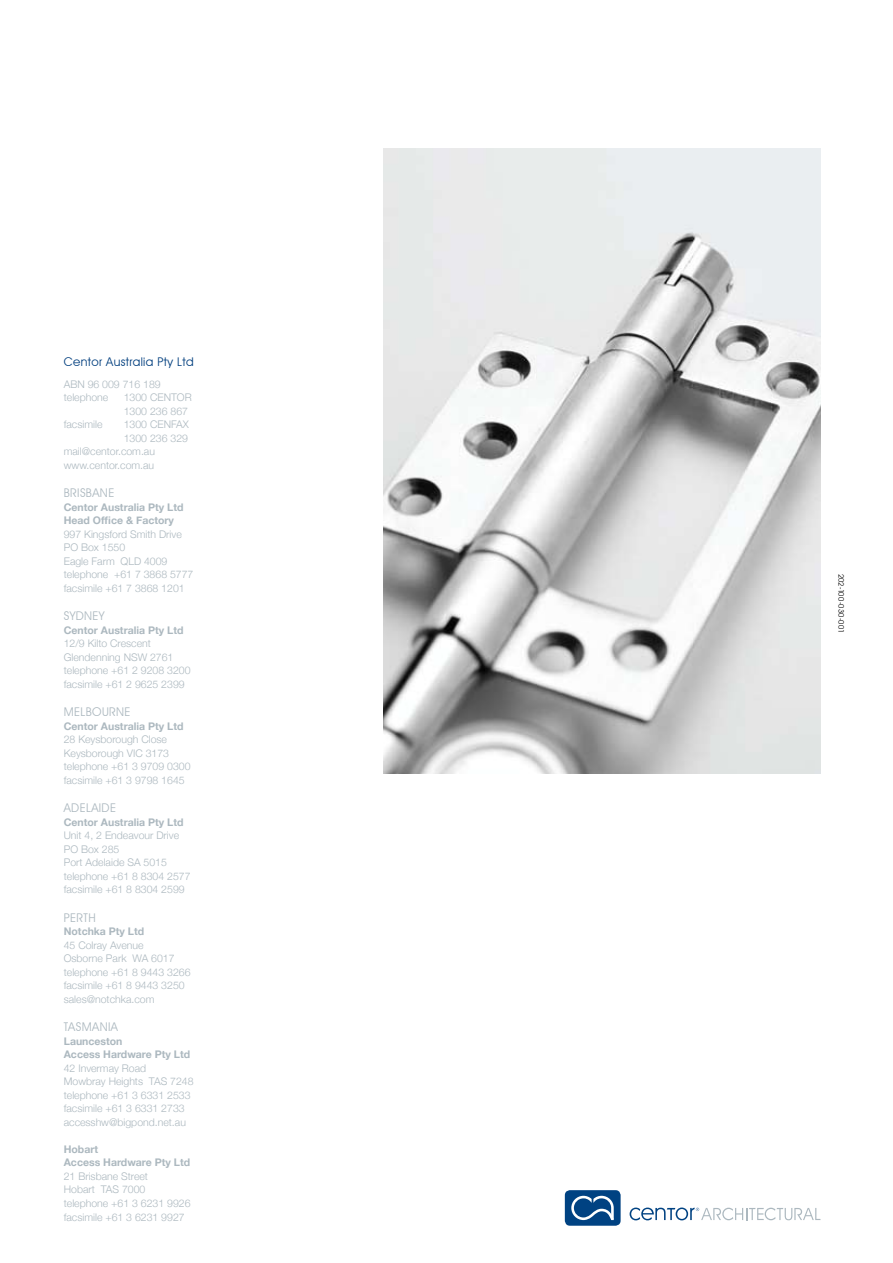
<style>
.page{position:relative;width:893px;height:1263px;background:#fff}
.page>*{position:absolute;margin:0;border:0;box-sizing:border-box;transform-origin:0 0}
.t1{font:12px "Avant Garde IT Cby BT";letter-spacing:.03em;color:#acb8bf}
.t2{font:12px "Avant Garde IT Cby BT";letter-spacing:.03em;color:#003e7e}
.t3{font:300 10.5px/13.5px "Helvetica Neue";color:#acb8bf}
.t4{font:700 10.5px/13.5px "Helvetica Neue";color:#acb8bf}
.t5{font:7.5px "Avant Garde IT Cby BT";letter-spacing:.01em;color:#000}
</style>
<div class="page">
<div style="left:565px;top:1190px;width:56px;height:36px;background:#004282;border-radius:5px"></div>
<svg style="left:571px;top:1196px;width:43px;height:24px"></svg>
<svg style="left:630px;top:1207px;width:191px;height:13px"></svg>
<img style="left:383px;top:149px;width:438px;height:625px">
<p class="t2" style="left:64px;top:354px;width:131px">Centor Australia Pty Ltd</p>
<p class="t3" style="left:64px;top:377px;width:98px">ABN 96 009 716 189 telephone</p>
<p class="t3" style="left:124px;top:391px;width:69px">1300 CENTOR<br>1300 236 867</p>
<p class="t3" style="left:64px;top:418px;width:40px">facsimile</p>
<p class="t3" style="left:124px;top:418px;width:66px">1300 CENFAX</p>
<p class="t3" style="left:124px;top:431px;width:66px">1300 236 329</p>
<p class="t3" style="left:64px;top:445px;width:93px">mail@centor.com.au</p>
<p class="t3" style="left:64px;top:458px;width:92px">www.centor.com.au</p>
<p class="t1" style="left:64px;top:486px;width:52px">BRISBANE</p>
<p class="t4" style="left:64px;top:500px;width:121px">Centor Australia Pty Ltd<br>Head Office &amp; Factory</p>
<p class="t3" style="left:64px;top:527px;width:131px">997 Kingsford Smith Drive<br>PO Box 1550<br>Eagle Farm QLD 4009 telephone +61 7 3868 5777 facsimile +61 7 3868 1201</p>
<p class="t1" style="left:64px;top:609px;width:42px">SYDNEY</p>
<p class="t4" style="left:64px;top:623px;width:121px">Centor Australia Pty Ltd</p>
<p class="t3" style="left:64px;top:637px;width:128px">12/9 Kilto Crescent<br>Glendenning NSW 2761 telephone +61 2 9208 3200 facsimile +61 2 9625 2399</p>
<p class="t1" style="left:64px;top:705px;width:68px">MELBOURNE</p>
<p class="t4" style="left:64px;top:719px;width:121px">Centor Australia Pty Ltd</p>
<p class="t3" style="left:64px;top:733px;width:128px">28 Keysborough Close<br>Keysborough VIC 3173 telephone +61 3 9709 0300 facsimile +61 3 9798 1645</p>
<p class="t1" style="left:64px;top:801px;width:54px">ADELAIDE</p>
<p class="t4" style="left:64px;top:815px;width:121px">Centor Australia Pty Ltd</p>
<p class="t3" style="left:64px;top:829px;width:128px">Unit 4, 2 Endeavour Drive<br>PO Box 285<br>Port Adelaide SA 5015 telephone +61 8 8304 2577 facsimile +61 8 8304 2599</p>
<p class="t1" style="left:64px;top:910px;width:33px">PERTH</p>
<p class="t4" style="left:64px;top:925px;width:82px">Notchka Pty Ltd</p>
<p class="t3" style="left:64px;top:938px;width:128px">45 Colray Avenue<br>Osborne Park WA 6017 telephone +61 8 9443 3266 facsimile +61 8 9443 3250 sales@notchka.com</p>
<p class="t1" style="left:64px;top:1020px;width:56px">TASMANIA</p>
<p class="t4" style="left:64px;top:1034px;width:128px">Launceston<br>Access Hardware Pty Ltd</p>
<p class="t3" style="left:64px;top:1061px;width:131px">42 Invermay Road<br>Mowbray Heights TAS 7248 telephone +61 3 6331 2533 facsimile +61 3 6331 2733 accesshw@bigpond.net.au</p>
<p class="t4" style="left:64px;top:1142px;width:128px">Hobart<br>Access Hardware Pty Ltd</p>
<p class="t3" style="left:64px;top:1169px;width:128px">21 Brisbane Street<br>Hobart TAS 7000 telephone +61 3 6231 9926 facsimile +61 3 6231 9927</p>
<p class="t5" style="left:846px;top:574px;width:61px;rotate:90deg">202-100-030-001</p>
</div>
